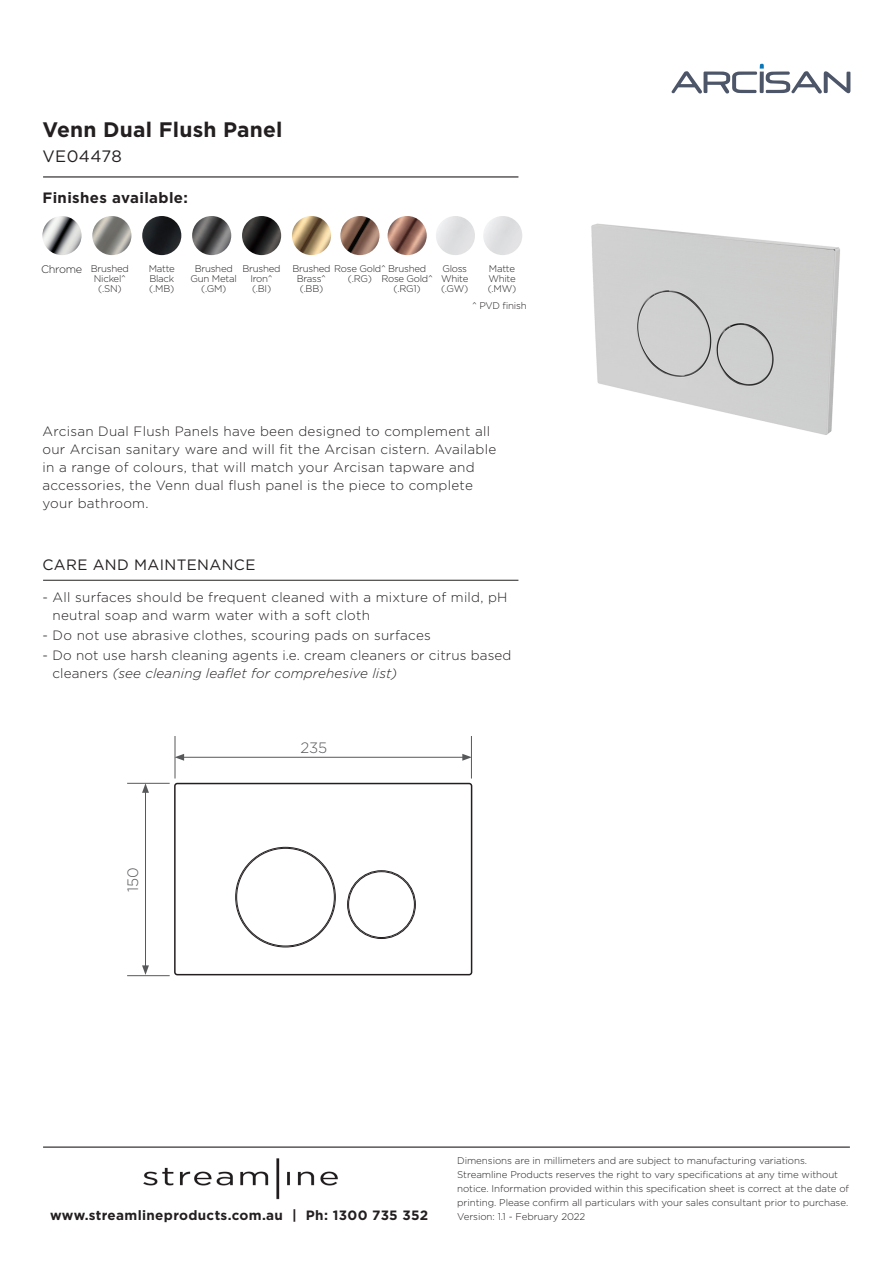
<style>
.page{position:relative;width:893px;height:1263px;background:#fff}
.page>*{position:absolute;margin:0;border:0;box-sizing:border-box;transform-origin:0 0}
.t1{font:700 21px "Gotham";letter-spacing:.01em;color:#231f20}
.t2{font:16.5px "Gotham";letter-spacing:.025em;color:#231f20}
.t3{font:15px "Gotham";letter-spacing:.025em;color:#231f20}
.t4{font:700 15px "Gotham";letter-spacing:.025em;color:#231f20}
.t5{font:300 15px "Gotham";color:#57585a}
.t6{font:300 13.5px/18px "Gotham";letter-spacing:.02em;color:#231f20}
.t7{font:700 13.5px "Gotham";letter-spacing:.025em;color:#231f20}
.t8{font:300 9.75px/13.8px "Gotham";letter-spacing:-.005em;color:#231f20}
.t9{font:300 9.6px/9.6px "Gotham";letter-spacing:-.025em;color:#231f20;text-align:center}
.s1{font-size:10.95px}
.s2{font-style:italic}
</style>
<div class="page">
<img style="left:591px;top:223px;width:249px;height:212px">
<hr style="left:43px;top:1146px;width:807px;height:2px;background:#231f20">
<img style="left:143px;top:1158px;width:195px;height:42px">
<hr style="left:43px;top:176px;width:475px;height:1px;background:#231f20">
<hr style="left:43px;top:580px;width:475px;height:1px;background:#231f20">
<svg style="left:671px;top:64px;width:179px;height:30px"></svg>
<div style="left:174px;top:783px;width:298px;height:192px;border:2px solid #231f20;border-radius:3px"></div>
<div style="left:348px;top:871px;width:67px;height:67px;border:1px solid #231f20;border-radius:50%"></div>
<hr style="left:182px;top:757px;width:283px;height:1px;background:#57585a">
<svg style="left:176px;top:754px;width:8px;height:7px"></svg>
<svg style="left:462px;top:754px;width:9px;height:7px"></svg>
<hr style="left:145px;top:790px;width:1px;height:178px;background:#57585a">
<svg style="left:142px;top:965px;width:7px;height:10px"></svg>
<svg style="left:142px;top:784px;width:7px;height:9px"></svg>
<hr style="left:127px;top:783px;width:43px;height:1px;background:#57585a">
<hr style="left:127px;top:975px;width:43px;height:1px;background:#57585a">
<hr style="left:175px;top:736px;width:1px;height:42px;background:#57585a">
<hr style="left:471px;top:736px;width:1px;height:42px;background:#57585a">
<img style="left:242px;top:216px;width:39px;height:39px;border-radius:20px">
<img style="left:340px;top:216px;width:39px;height:39px;border-radius:20px">
<img style="left:42px;top:216px;width:40px;height:39px;border-radius:20px">
<img style="left:142px;top:216px;width:39px;height:39px;border-radius:20px">
<img style="left:92px;top:216px;width:39px;height:39px;border-radius:20px">
<img style="left:192px;top:216px;width:39px;height:39px;border-radius:20px">
<img style="left:388px;top:216px;width:39px;height:39px;border-radius:20px">
<img style="left:292px;top:216px;width:39px;height:39px;border-radius:20px">
<img style="left:436px;top:216px;width:39px;height:39px;border-radius:20px">
<h1 class="t1" style="left:43px;top:116px;width:242px">Venn Dual Flush Panel</h1>
<p class="t2" style="left:43px;top:145px;width:81px">VE04478</p>
<p class="t4" style="left:43px;top:188px;width:147px">Finishes available:</p>
<p class="t9" style="left:41px;top:264px;width:89px"><span class="s1">Chrome</span> Brushed</p>
<p class="t9" style="left:94px;top:274px;width:34px">Nickel^</p>
<p class="t9" style="left:98px;top:283px;width:25px">(.SN)</p>
<p class="t9" style="left:149px;top:264px;width:28px;text-align:justify">Matte Black (.MB)</p>
<p class="t9" style="left:191px;top:264px;width:48px">Brushed<br>Gun Metal (.GM)</p>
<p class="t9" style="left:381px;top:274px;width:53px">Rose Gold^ (.RG1)</p>
<p class="t9" style="left:488px;top:264px;width:30px;text-align:left">Matte<br>White (.MW)</p>
<p class="t9" style="left:243px;top:264px;width:40px">Brushed<br>Iron^ (.BI)</p>
<p class="t9" style="left:292px;top:264px;width:135px">Brushed Rose Gold^ Brushed (.RG)</p>
<p class="t9" style="left:441px;top:264px;width:29px;text-align:left">Gloss<br>White (.GW)</p>
<p class="t9" style="left:297px;top:274px;width:31px">Brass^ (.BB)</p>
<p class="t9" style="left:472px;top:300px;width:56px">^ PVD finish</p>
<p class="t6" style="left:43px;top:422px;width:455px">Arcisan Dual Flush Panels have been designed to complement all our Arcisan sanitary ware and will fit the Arcisan cistern. Available in a range of colours, that will match your Arcisan tapware and accessories, the Venn dual flush panel is the piece to complete your bathroom.</p>
<p class="t3" style="left:43px;top:555px;width:214px">CARE AND MAINTENANCE</p>
<p class="t6" style="left:53px;top:588px;width:456px;text-indent:-10px">- All surfaces should be frequent cleaned with a mixture of mild, pH neutral soap and warm water with a soft cloth</p>
<p class="t6" style="left:43px;top:626px;width:390px">- Do not use abrasive clothes, scouring pads on surfaces</p>
<p class="t6" style="left:52px;top:646px;width:461px;text-indent:-10px">- Do not use harsh cleaning agents i.e. cream cleaners or citrus based cleaners <span class="s2">(see cleaning leaflet for comprehesive list)</span></p>
<p class="t5" style="left:123px;top:892px;width:26px;rotate:-90deg">150</p>
<p class="t5" style="left:300px;top:738px;width:28px">235</p>
<p class="t7" style="left:50px;top:1207px;width:380px">www.streamlineproducts.com.au | Ph: 1300 735 352</p>
<p class="t8" style="left:457px;top:1153px;width:393px">Dimensions are in millimeters and are subject to manufacturing variations.<br>Streamline Products reserves the right to vary specifications at any time without notice. Information provided within this specification sheet is correct at the date of printing. Please confirm all particulars with your sales consultant prior to purchase.<br>Version: 1.1 - February 2022</p>
</div>
